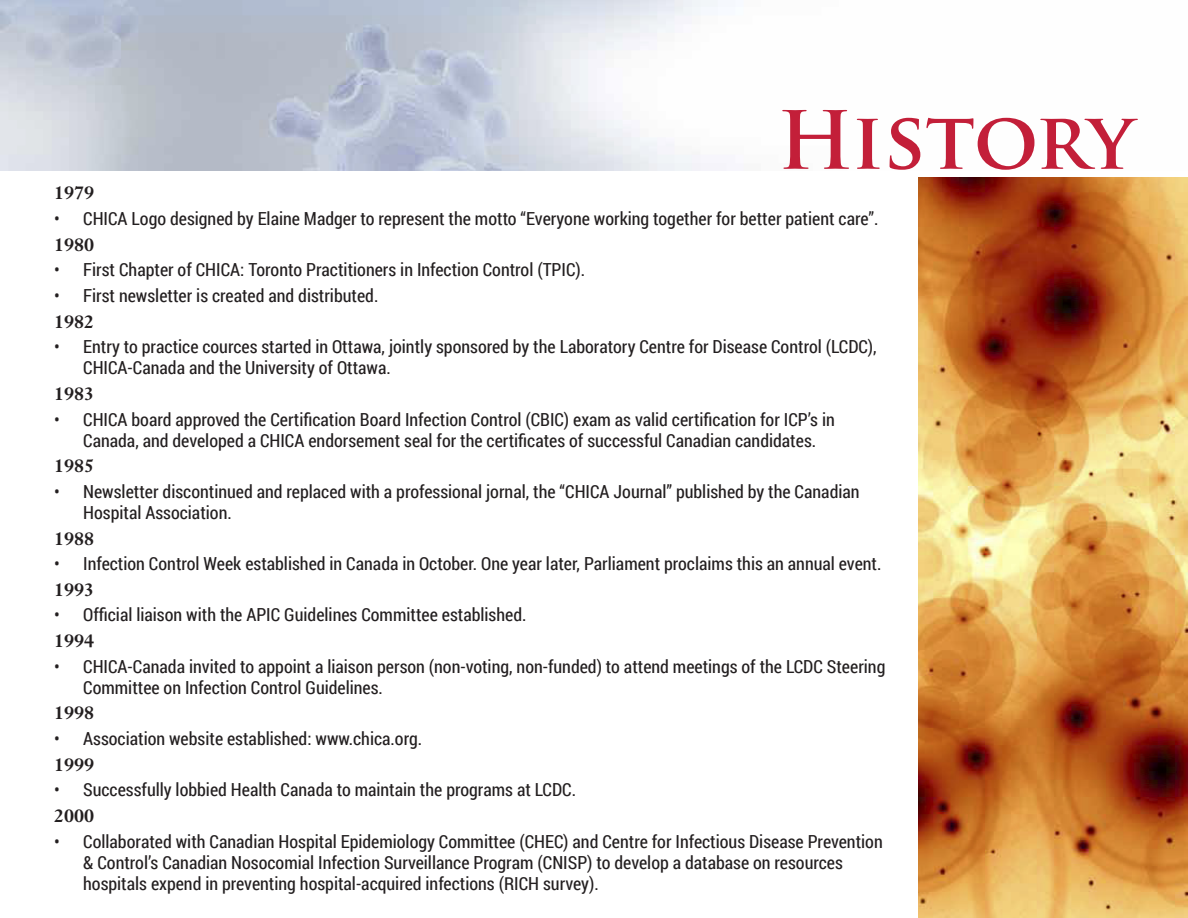
<style>
.page{position:relative;width:1188px;height:918px;background:#fff}
.page>*{position:absolute;margin:0;border:0;box-sizing:border-box;transform-origin:0 0}
.t1{font:700 78px "Trajan Pro";letter-spacing:-.015em;color:#c31f39}
.t2{font:18px/21px "Roboto Condensed";color:#231f20}
.t3{font:700 18px "Janson Text LT Std";color:#231f20}
</style>
<div class="page">
<img style="left:918px;top:177px;width:270px;height:741px">
<h1 class="t1" style="left:777px;top:92px;width:358px">History</h1>
<p class="t3" style="left:54px;top:181px;width:42px">1979</p>
<p class="t2" style="left:54px;top:207px;width:826px">• CHICA Logo designed by Elaine Madger to represent the motto “Everyone working together for better patient care”.</p>
<p class="t3" style="left:54px;top:233px;width:42px">1980</p>
<p class="t2" style="left:54px;top:259px;width:533px">• First Chapter of CHICA: Toronto Practitioners in Infection Control (TPIC).</p>
<p class="t2" style="left:54px;top:284px;width:326px">• First newsletter is created and distributed.</p>
<p class="t3" style="left:54px;top:310px;width:42px">1982</p>
<p class="t2" style="left:83px;top:336px;width:795px;text-indent:-29px">• Entry to practice cources started in Ottawa, jointly sponsored by the Laboratory Centre for Disease Control (LCDC),<br>CHICA-Canada and the University of Ottawa.</p>
<p class="t3" style="left:54px;top:382px;width:42px">1983</p>
<p class="t2" style="left:54px;top:408px;width:782px;text-align:center">• CHICA board approved the Certification Board Infection Control (CBIC) exam as valid certification for ICP’s in<br>Canada, and developed a CHICA endorsement seal for the certificates of successful Canadian candidates.</p>
<p class="t3" style="left:54px;top:454px;width:42px">1985</p>
<p class="t2" style="left:83px;top:480px;width:778px;text-indent:-29px">• Newsletter discontinued and replaced with a professional jornal, the “CHICA Journal” published by the Canadian<br>Hospital Association.</p>
<p class="t3" style="left:54px;top:527px;width:42px">1988</p>
<p class="t2" style="left:54px;top:553px;width:829px">• Infection Control Week established in Canada in October. One year later, Parliament proclaims this an annual event.</p>
<p class="t3" style="left:54px;top:578px;width:42px">1993</p>
<p class="t2" style="left:54px;top:604px;width:474px">• Official liaison with the APIC Guidelines Committee established.</p>
<p class="t3" style="left:54px;top:629px;width:42px">1994</p>
<p class="t2" style="left:83px;top:655px;width:804px;text-indent:-29px">• CHICA-Canada invited to appoint a liaison person (non-voting, non-funded) to attend meetings of the LCDC Steering<br>Committee on Infection Control Guidelines.</p>
<p class="t3" style="left:54px;top:702px;width:42px">1998</p>
<p class="t2" style="left:54px;top:728px;width:370px">• Association website established: www.chica.org.</p>
<p class="t3" style="left:54px;top:753px;width:42px">1999</p>
<p class="t2" style="left:54px;top:779px;width:524px">• Successfully lobbied Health Canada to maintain the programs at LCDC.</p>
<p class="t3" style="left:54px;top:804px;width:42px">2000</p>
<p class="t2" style="left:83px;top:830px;width:801px;text-indent:-29px">• Collaborated with Canadian Hospital Epidemiology Committee (CHEC) and Centre for Infectious Disease Prevention &amp; Control’s Canadian Nosocomial Infection Surveillance Program (CNISP) to develop a database on resources hospitals expend in preventing hospital-acquired infections (RICH survey).</p>
</div>
